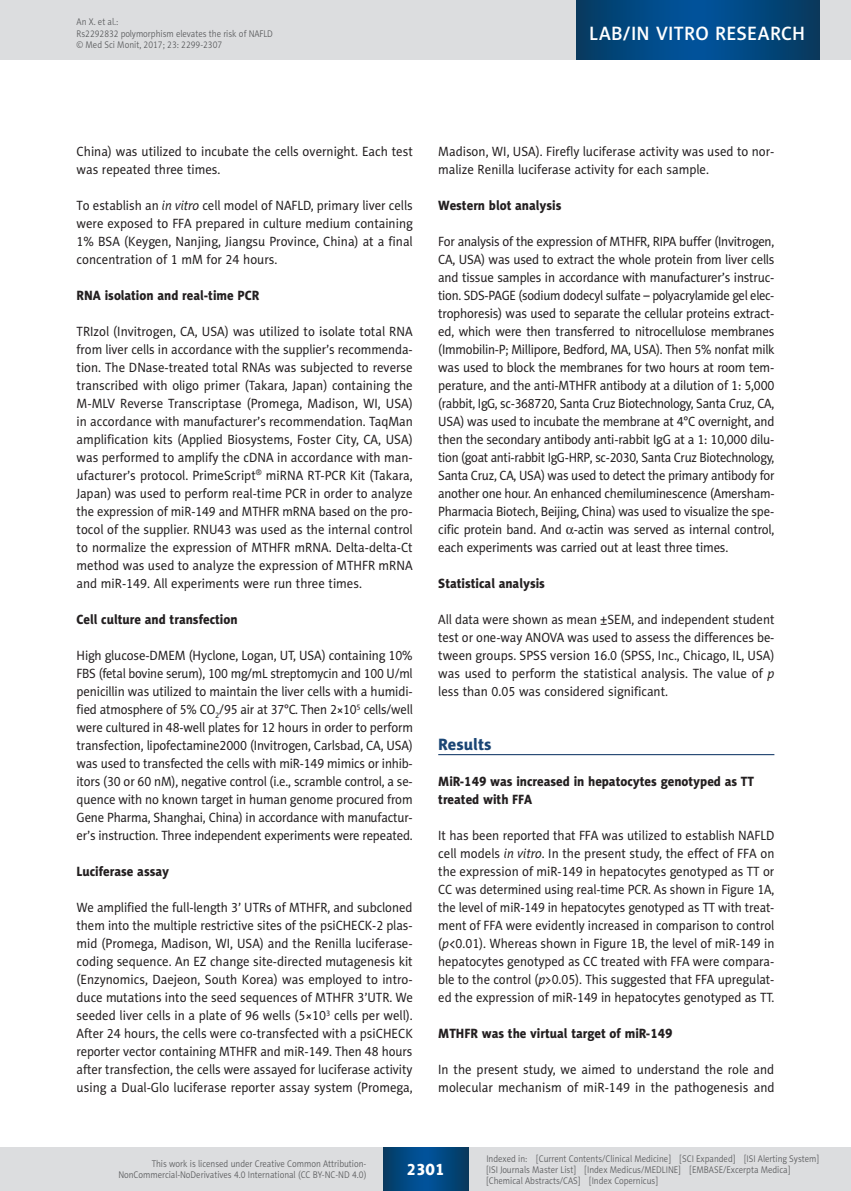
<style>
.page{position:relative;width:851px;height:1191px;background:#fff}
.page>*{position:absolute;margin:0;border:0;box-sizing:border-box;transform-origin:0 0}
.t1{font:19.5px "Naomi Sans EFN Medium";letter-spacing:.01em;color:#fff}
.MSM_Headline_1{font:16.5px "Naomi Sans EFN Heavy";color:#1a4574}
.t2{font:16.5px "Naomi Sans EFN Heavy";color:#fff}
.MSM_Body{font:13.5px/18px "Naomi Sans EFN";color:#231f20;text-align:justify;scale:.95 1}
.MSM_Body-2{font:13.5px/18px "Naomi Sans EFN";color:#231f20;text-align:justify;scale:.94 1}
.MSM_Headline_2{font:13.5px/18px "Naomi Sans EFN Heavy";color:#231f20;scale:.95 1}
.MSM_pagina_zywa{font:9.75px/11.2px "Naomi Sans EFN Light";color:#57585a;scale:.9 1}
.MSM_pagina_sygnatura{font:9.75px "Naomi Sans EFN Light";color:#57585a;scale:.9 1}
.s1{font-style:italic}
.s2{font-family:"Standard Sym L"}
</style>
<div class="page">
<hr style="left:438px;top:754px;width:336px;height:1px;background:#00295c">
<div style="left:0;top:1148px;width:850px;height:43px;background:#dcdddf"></div>
<svg style="left:383px;top:1147px;width:85px;height:43px;background:#02477e"></svg>
<div style="left:0;top:0;width:850px;height:60px;background:#dcdddf"></div>
<svg style="left:576px;top:0;width:243px;height:60px;background:#02477e"></svg>
<p class="MSM_pagina_zywa" style="left:77px;top:16px;width:220px">An X. et al.:<br>Rs2292832 polymorphism elevates the risk of NAFLD</p>
<p class="MSM_pagina_sygnatura" style="left:77px;top:39px;width:163px">© Med Sci Monit, 2017; 23: 2299-2307</p>
<h1 class="t1" style="left:589px;top:22px;width:217px">LAB/IN VITRO RESEARCH</h1>
<p class="MSM_Body" style="left:77px;top:142px;width:355px">China) was utilized to incubate the cells overnight. Each test was repeated three times.</p>
<p class="MSM_Body" style="left:77px;top:196px;width:355px">To establish an <span class="s1">in vitro</span> cell model of NAFLD, primary liver cells were exposed to FFA prepared in culture medium containing 1% BSA (Keygen, Nanjing, Jiangsu Province, China) at a final concentration of 1 mM for 24 hours.</p>
<p class="MSM_Headline_2" style="left:77px;top:286px;width:194px">RNA isolation and real-time PCR</p>
<p class="MSM_Body" style="left:77px;top:322px;width:355px">TRIzol (Invitrogen, CA, USA) was utilized to isolate total RNA from liver cells in accordance with the supplier’s recommenda&shy;tion. The DNase-treated total RNAs was subjected to reverse transcribed with oligo primer (Takara, Japan) containing the M-MLV Reverse Transcriptase (Promega, Madison, WI, USA) in accordance with manufacturer’s recommendation. TaqMan amplification kits (Applied Biosystems, Foster City, CA, USA) was performed to amplify the cDNA in accordance with man&shy;ufacturer’s protocol. PrimeScript<sup>®</sup> miRNA RT-PCR Kit (Takara, Japan) was used to perform real-time PCR in order to analyze the expression of miR-149 and MTHFR mRNA based on the pro&shy;tocol of the supplier. RNU43 was used as the internal control to normalize the expression of MTHFR mRNA. Delta-delta-Ct method was used to analyze the expression of MTHFR mRNA and miR-149. All experiments were run three times.</p>
<p class="MSM_Headline_2" style="left:77px;top:610px;width:171px">Cell culture and transfection</p>
<p class="MSM_Body" style="left:77px;top:646px;width:355px">High glucose-DMEM (Hyclone, Logan, UT, USA) containing 10% FBS (fetal bovine serum), 100 mg/mL streptomycin and 100 U/ml penicillin was utilized to maintain the liver cells with a humidi&shy;fied atmosphere of 5% CO<sub>2</sub>/95 air at 37°C. Then 2×10<sup>5</sup> cells/well were cultured in 48-well plates for 12 hours in order to perform transfection, lipofectamine2000 (Invitrogen, Carlsbad, CA, USA) was used to transfected the cells with miR-149 mimics or inhib&shy;itors (30 or 60 nM), negative control (i.e., scramble control, a se&shy;quence with no known target in human genome procured from Gene Pharma, Shanghai, China) in accordance with manufactur&shy;er’s instruction. Three independent experiments were repeated.</p>
<p class="MSM_Headline_2" style="left:77px;top:862px;width:99px">Luciferase assay</p>
<p class="MSM_Body-2" style="left:77px;top:898px;width:359px">We amplified the full-length 3’ UTRs of MTHFR, and subcloned them into the multiple restrictive sites of the psiCHECK-2 plas&shy;mid (Promega, Madison, WI, USA) and the Renilla luciferase&shy;coding sequence. An EZ change site-directed mutagenesis kit (Enzynomics, Daejeon, South Korea) was employed to intro&shy;duce mutations into the seed sequences of MTHFR 3’UTR. We seeded liver cells in a plate of 96 wells (5×10<sup>3</sup> cells per well).<br>After 24 hours, the cells were co-transfected with a psiCHECK reporter vector containing MTHFR and miR-149. Then 48 hours after transfection, the cells were assayed for luciferase activity using a Dual-Glo luciferase reporter assay system (Promega,</p>
<p class="MSM_Body" style="left:438px;top:142px;width:355px">Madison, WI, USA). Firefly luciferase activity was used to nor&shy;malize Renilla luciferase activity for each sample.</p>
<p class="MSM_Headline_2" style="left:438px;top:196px;width:131px">Western blot analysis</p>
<p class="MSM_Body" style="left:438px;top:232px;width:355px">For analysis of the expression of MTHFR, RIPA buffer (Invitrogen, CA, USA) was used to extract the whole protein from liver cells and tissue samples in accordance with manufacturer’s instruc&shy;tion. SDS-PAGE (sodium dodecyl sulfate – polyacrylamide gel elec&shy;trophoresis) was used to separate the cellular proteins extract&shy;ed, which were then transferred to nitrocellulose membranes (Immobilin-P; Millipore, Bedford, MA, USA). Then 5% nonfat milk was used to block the membranes for two hours at room tem&shy;perature, and the anti-MTHFR antibody at a dilution of 1: 5,000 (rabbit, IgG, sc-368720, Santa Cruz Biotechnology, Santa Cruz, CA, USA) was used to incubate the membrane at 4°C overnight, and then the secondary antibody anti-rabbit IgG at a 1: 10,000 dilu&shy;tion (goat anti-rabbit IgG-HRP, sc-2030, Santa Cruz Biotechnology, Santa Cruz, CA, USA) was used to detect the primary antibody for another one hour. An enhanced chemiluminescence (Amersham-Pharmacia Biotech, Beijing, China) was used to visualize the spe&shy;cific protein band. And <span class="s2">a</span>-actin was served as internal control, each experiments was carried out at least three times.</p>
<p class="MSM_Headline_2" style="left:438px;top:574px;width:114px">Statistical analysis</p>
<p class="MSM_Body-2" style="left:438px;top:610px;width:359px">All data were shown as mean ±SEM, and independent student test or one-way ANOVA was used to assess the differences be&shy;tween groups. SPSS version 16.0 (SPSS, Inc., Chicago, IL, USA) was used to perform the statistical analysis. The value of <span class="s1">p </span>less than 0.05 was considered significant.</p>
<p class="MSM_Headline_1" style="left:438px;top:734px;width:55px">Results</p>
<p class="MSM_Headline_2" style="left:438px;top:772px;width:334px">MiR-149 was increased in hepatocytes genotyped as TT treated with FFA</p>
<p class="MSM_Body" style="left:438px;top:826px;width:355px">It has been reported that FFA was utilized to establish NAFLD cell models <span class="s1">in vitro</span>. In the present study, the effect of FFA on the expression of miR-149 in hepatocytes genotyped as TT or CC was determined using real-time PCR. As shown in Figure 1A, the level of miR-149 in hepatocytes genotyped as TT with treat&shy;ment of FFA were evidently increased in comparison to control (<span class="s1">p</span>&lt;0.01). Whereas shown in Figure 1B, the level of miR-149 in hepatocytes genotyped as CC treated with FFA were compara&shy;ble to the control (<span class="s1">p</span>&gt;0.05). This suggested that FFA upregulat&shy;ed the expression of miR-149 in hepatocytes genotyped as TT.</p>
<p class="MSM_Headline_2" style="left:438px;top:1024px;width:248px">MTHFR was the virtual target of miR-149</p>
<p class="MSM_Body" style="left:438px;top:1060px;width:355px">In the present study, we aimed to understand the role and molecular mechanism of miR-149 in the pathogenesis and</p>
<p class="MSM_pagina_zywa" style="left:118px;top:1158px;width:277px;text-align:right">This work is licensed under Creative Common Attribution-<br>NonCommercial-NoDerivatives 4.0 International (CC BY-NC-ND 4.0)</p>
<p class="t2" style="left:406px;top:1159px;width:40px">2301</p>
<p class="MSM_pagina_zywa" style="left:486px;top:1152px;width:371px">Indexed in: [Current Contents/Clinical Medicine] [SCI Expanded] [ISI Alerting System] [ISI Journals Master List] [Index Medicus/MEDLINE] [EMBASE/Excerpta Medica] [Chemical Abstracts/CAS] [Index Copernicus]</p>
</div>
